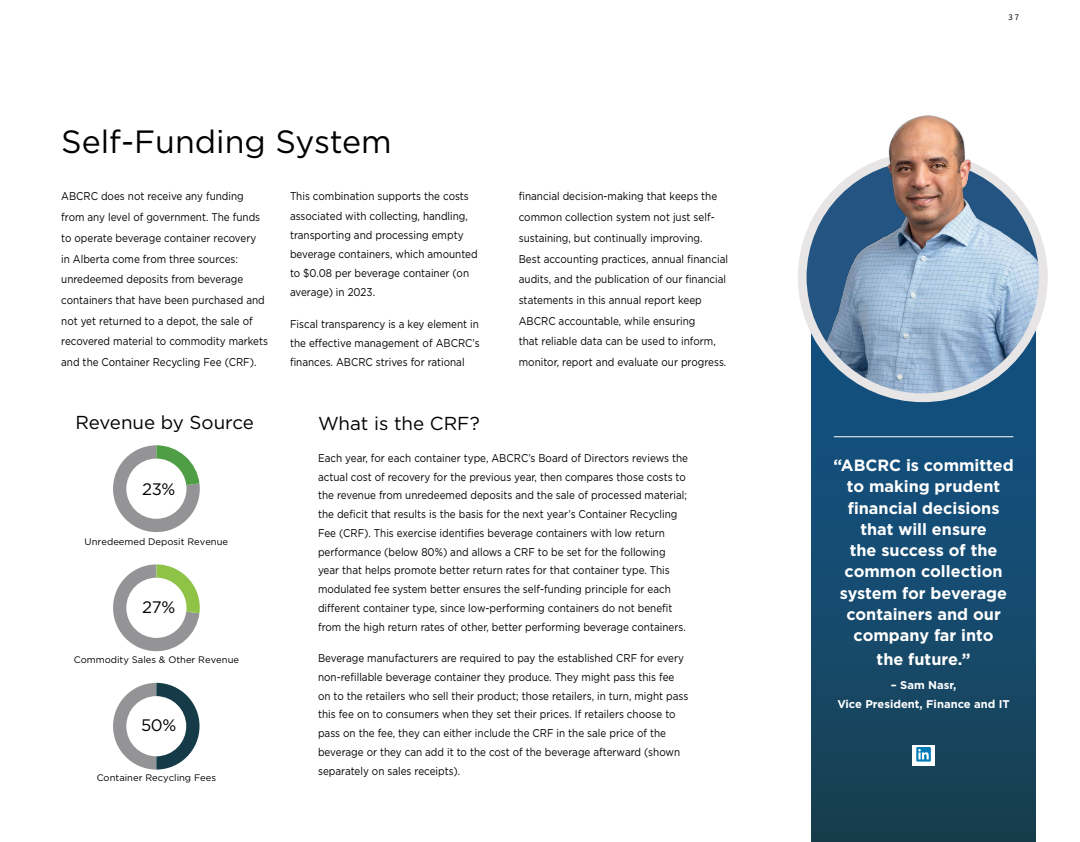
<style>
.page{position:relative;width:1080px;height:842px;background:#fff}
.page>*{position:absolute;margin:0;border:0;box-sizing:border-box;transform-origin:0 0}
.t1{font:32.12px "Gotham";color:#000}
.t2{font:18.75px "Gotham";color:#000}
.t3{font:16.62px "Gotham";color:#000}
.t4{font:700 16.25px/21.2px "Gotham";color:#fff;text-align:center}
.t5{font:11.25px/20.8px "Gotham";color:#000;scale:.88 1}
.t6{font:700 11.25px/18.8px "Gotham";color:#fff;text-align:center}
.t7{font:9.5px "Gotham";color:#000}
.t8{font:8.75px "Source Sans Pro";color:#000}
</style>
<div class="page">
<svg style="left:812px;top:319px;width:224px;height:523px;background:#174a6b"></svg>
<hr style="left:834px;top:436px;width:179px;height:1px;background:#fff">
<img style="left:802px;top:156px;width:241px;height:242px;border-radius:121px">
<div style="left:798px;top:152px;width:250px;height:250px;border:9px solid #e7e5e5;border-radius:50%"></div>
<div style="left:912px;top:744px;width:23px;height:21px;background:#fff"></div>
<svg style="left:916px;top:747px;width:15px;height:14px"></svg>
<svg style="left:918px;top:749px;width:11px;height:10px"></svg>
<img style="left:829px;top:115px;width:200px;height:157px">
<svg style="left:113px;top:445px;width:87px;height:87px"></svg>
<svg style="left:113px;top:564px;width:87px;height:87px"></svg>
<svg style="left:113px;top:682px;width:87px;height:87px"></svg>
<h1 class="t1" style="left:61px;top:121px;width:332px">Self-Funding System</h1>
<p class="t5" style="left:61px;top:186px;width:237px">ABCRC does not receive any funding from any level of government. The funds to operate beverage container recovery<br>in Alberta come from three sources: unredeemed deposits from beverage containers that have been purchased and not yet returned to a depot, the sale of recovered material to commodity markets and the Container Recycling Fee (CRF).</p>
<p class="t5" style="left:290px;top:187px;width:215px;line-height:19.1px">This combination supports the costs associated with collecting, handling, transporting and processing empty beverage containers, which amounted to $0.08 per beverage container (on average) in 2023.</p>
<p class="t5" style="left:290px;top:314px;width:217px;line-height:19.1px;text-align:justify">Fiscal transparency is a key element in the effective management of ABCRC’s finances. ABCRC strives for rational</p>
<p class="t5" style="left:519px;top:186px;width:239px">financial decision-making that keeps the common collection system not just self&shy;sustaining, but continually improving.<br>Best accounting practices, annual financial audits, and the publication of our financial statements in this annual report keep ABCRC accountable, while ensuring<br>that reliable data can be used to inform, monitor, report and evaluate our progress.</p>
<h2 class="t2" style="left:76px;top:410px;width:180px">Revenue by Source</h2>
<h3 class="t3" style="left:142px;top:478px;width:35px">23%</h3>
<p class="t7" style="left:85px;top:535px;width:145px">Unredeemed Deposit Revenue</p>
<h3 class="t3" style="left:142px;top:596px;width:34px">27%</h3>
<p class="t7" style="left:74px;top:653px;width:167px">Commodity Sales &amp; Other Revenue</p>
<h3 class="t3" style="left:141px;top:714px;width:37px">50%</h3>
<p class="t7" style="left:97px;top:771px;width:121px">Container Recycling Fees</p>
<h2 class="t2" style="left:318px;top:411px;width:163px">What is the CRF?</h2>
<p class="t5" style="left:318px;top:448px;width:422px;line-height:18.8px">Each year, for each container type, ABCRC’s Board of Directors reviews the actual cost of recovery for the previous year, then compares those costs to the revenue from unredeemed deposits and the sale of processed material; the deficit that results is the basis for the next year’s Container Recycling Fee (CRF). This exercise identifies beverage containers with low return performance (below 80%) and allows a CRF to be set for the following year that helps promote better return rates for that container type. This modulated fee system better ensures the self-funding principle for each different container type, since low-performing containers do not benefit from the high return rates of other, better performing beverage containers.</p>
<p class="t5" style="left:318px;top:648px;width:422px;line-height:18.8px">Beverage manufacturers are required to pay the established CRF for every non-refillable beverage container they produce. They might pass this fee on to the retailers who sell their product; those retailers, in turn, might pass this fee on to consumers when they set their prices. If retailers choose to pass on the fee, they can either include the CRF in the sale price of the beverage or they can add it to the cost of the beverage afterward (shown separately on sales receipts).</p>
<p class="t8" style="left:1009px;top:11px;width:12px">37</p>
<h3 class="t4" style="left:834px;top:454px;width:182px">“ABCRC is committed to making prudent financial decisions that will ensure<br>the success of the common collection system for beverage containers and our company far into</h3>
<h3 class="t4" style="left:877px;top:648px;width:96px">the future.”</h3>
<p class="t6" style="left:837px;top:675px;width:174px">– Sam Nasr,<br>Vice President, Finance and IT</p>
</div>
